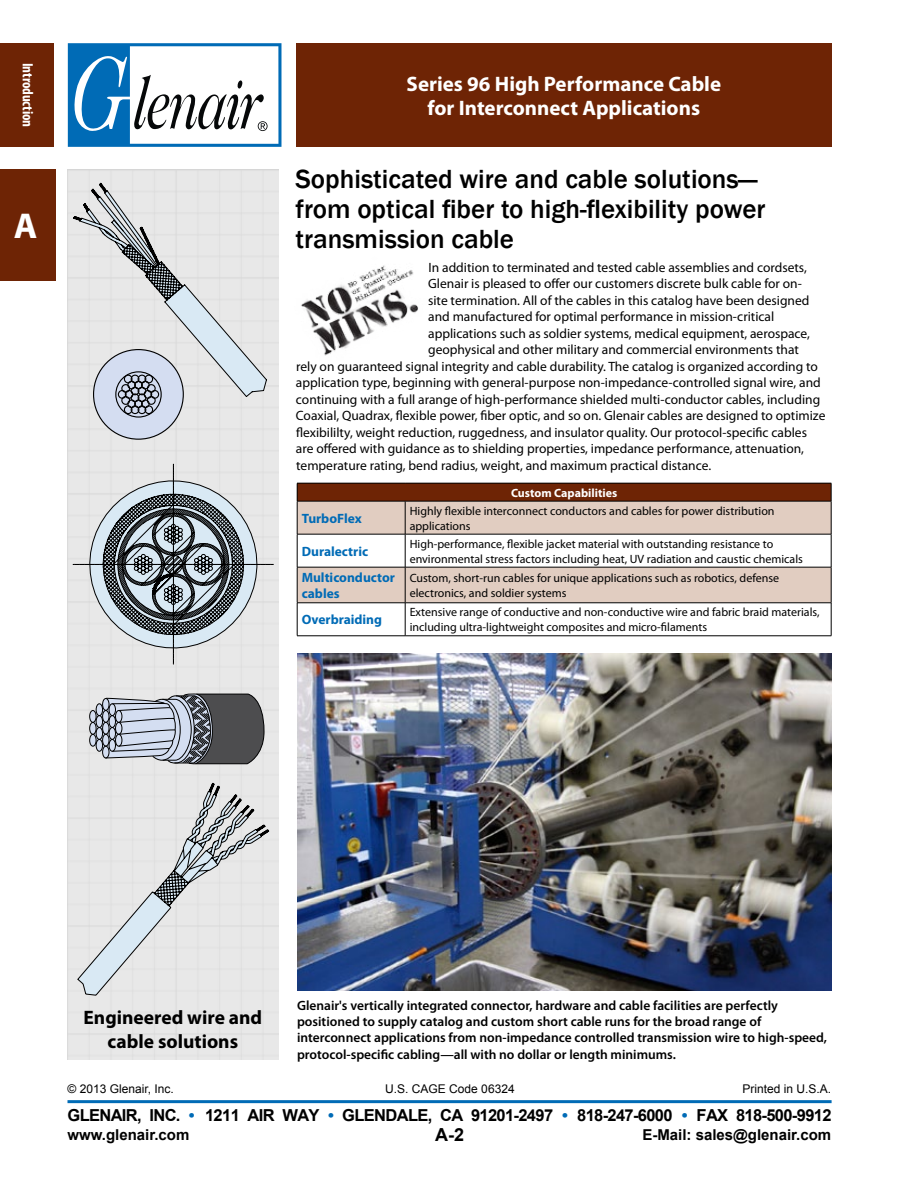
<style>
.page{position:relative;width:918px;height:1188px;background:#fff}
.page>*{position:absolute;margin:0;border:0;box-sizing:border-box;transform-origin:0 0}
.t1{font:700 36px "Myriad Pro";color:#fff}
.t2{font:500 27px/30px "Franklin Gothic";color:#000}
.t3{font:700 21px/24px "Myriad Pro";color:#fff;text-align:center}
.t4{font:700 19.5px/24px "Myriad Pro";color:#000;text-align:center}
.t5{font:700 18px "Arial";color:#000}
.t6{font:700 16.5px "Arial";letter-spacing:-.04em;color:#000}
.t7{font:700 15px "Arial";color:#000}
.t8{font:700 condensed 15px "Myriad Pro";letter-spacing:-.01em;color:#fff}
.t9{font:13.5px "Myriad Pro";color:#000}
.t10{font:600 13.5px/16.5px "Myriad Pro";color:#000}
.t11{font:700 13.5px/16.5px "Myriad Pro";color:#006bb6}
.t12{font:12px/15px "Myriad Pro";color:#000}
.t13{font:12px "Arial";color:#000}
.t14{font:700 12px "Myriad Pro";color:#fff}
.s1{color:#006bb6}
</style>
<div class="page">
<hr style="left:68px;top:1100px;width:764px;height:3px;background:#006bb6">
<div style="left:0;top:43px;width:54px;height:104px;background:#6e2405"></div>
<svg style="left:68px;top:43px;width:213px;height:104px"></svg>
<div style="left:0;top:169px;width:56px;height:111px;background:#6e2405"></div>
<div style="left:68px;top:169px;width:211px;height:891px;background:#e8e8e8"></div>
<div style="left:296px;top:43px;width:536px;height:104px;background:#6e2405"></div>
<img style="left:297px;top:654px;width:535px;height:337px">
<div style="left:297px;top:483px;width:534px;height:18px;background:#6e2405"></div>
<div style="left:298px;top:502px;width:533px;height:32px;background:#e1cdc1"></div>
<svg style="left:298px;top:535px;width:533px;height:101px"></svg>
<hr style="left:297px;top:501px;width:1px;height:33px;background:#000">
<hr style="left:405px;top:501px;width:1px;height:33px;background:#000">
<hr style="left:831px;top:501px;width:1px;height:33px;background:#000">
<hr style="left:297px;top:534px;width:108px;height:1px;background:#000">
<hr style="left:297px;top:534px;width:1px;height:33px;background:#000">
<hr style="left:405px;top:534px;width:426px;height:1px;background:#000">
<hr style="left:405px;top:534px;width:1px;height:33px;background:#000">
<hr style="left:831px;top:534px;width:1px;height:33px;background:#000">
<hr style="left:297px;top:567px;width:108px;height:1px;background:#000">
<hr style="left:297px;top:567px;width:1px;height:36px;background:#000">
<hr style="left:405px;top:567px;width:426px;height:1px;background:#000">
<hr style="left:405px;top:567px;width:1px;height:36px;background:#000">
<hr style="left:831px;top:567px;width:1px;height:36px;background:#000">
<hr style="left:297px;top:603px;width:108px;height:1px;background:#000">
<hr style="left:297px;top:603px;width:1px;height:33px;background:#000">
<hr style="left:405px;top:603px;width:426px;height:1px;background:#000">
<hr style="left:405px;top:603px;width:1px;height:33px;background:#000">
<hr style="left:831px;top:603px;width:1px;height:33px;background:#000">
<hr style="left:297px;top:636px;width:108px;height:1px;background:#000">
<hr style="left:405px;top:636px;width:426px;height:1px;background:#000">
<hr style="left:297px;top:483px;width:108px;height:1px;background:#000">
<svg style="left:297px;top:483px;width:1px;height:18px"></svg>
<hr style="left:405px;top:483px;width:426px;height:1px;background:#000">
<svg style="left:831px;top:483px;width:1px;height:18px"></svg>
<hr style="left:297px;top:501px;width:108px;height:1px;background:#000">
<hr style="left:405px;top:501px;width:426px;height:1px;background:#000">
<svg style="left:72px;top:182px;width:196px;height:216px;background:#d9dbdc"></svg>
<svg style="left:73px;top:464px;width:201px;height:200px;background:#adb3b6"></svg>
<div style="left:94px;top:350px;width:89px;height:89px;background:#d4ddf1;border-radius:50%"></div>
<div style="left:115px;top:371px;width:47px;height:47px;border:1px solid #000;border-radius:50%"></div>
<div style="left:138px;top:387px;width:8px;height:8px;border:1px solid #000;border-radius:50%"></div>
<div style="left:131px;top:387px;width:8px;height:8px;border:1px solid #000;border-radius:50%"></div>
<div style="left:131px;top:393px;width:8px;height:9px;border:1px solid #000;border-radius:50%"></div>
<div style="left:138px;top:393px;width:8px;height:9px;border:1px solid #000;border-radius:50%"></div>
<div style="left:144px;top:390px;width:8px;height:9px;border:1px solid #000;border-radius:50%"></div>
<div style="left:134px;top:381px;width:9px;height:8px;border:1px solid #000;border-radius:50%"></div>
<div style="left:125px;top:390px;width:8px;height:9px;border:1px solid #000;border-radius:50%"></div>
<div style="left:134px;top:399px;width:9px;height:9px;border:1px solid #000;border-radius:50%"></div>
<div style="left:141px;top:381px;width:9px;height:8px;border:1px solid #000;border-radius:50%"></div>
<div style="left:127px;top:381px;width:9px;height:8px;border:1px solid #000;border-radius:50%"></div>
<div style="left:141px;top:399px;width:9px;height:9px;border:1px solid #000;border-radius:50%"></div>
<div style="left:127px;top:399px;width:9px;height:9px;border:1px solid #000;border-radius:50%"></div>
<div style="left:147px;top:384px;width:9px;height:9px;border:1px solid #000;border-radius:50%"></div>
<div style="left:147px;top:396px;width:9px;height:9px;border:1px solid #000;border-radius:50%"></div>
<div style="left:121px;top:396px;width:9px;height:9px;border:1px solid #000;border-radius:50%"></div>
<div style="left:121px;top:384px;width:9px;height:9px;border:1px solid #000;border-radius:50%"></div>
<div style="left:118px;top:390px;width:9px;height:9px;border:1px solid #000;border-radius:50%"></div>
<div style="left:150px;top:390px;width:9px;height:9px;border:1px solid #000;border-radius:50%"></div>
<div style="left:131px;top:375px;width:8px;height:8px;border:1px solid #000;border-radius:50%"></div>
<div style="left:138px;top:375px;width:8px;height:8px;border:1px solid #000;border-radius:50%"></div>
<div style="left:138px;top:405px;width:8px;height:9px;border:1px solid #000;border-radius:50%"></div>
<div style="left:131px;top:405px;width:8px;height:9px;border:1px solid #000;border-radius:50%"></div>
<div style="left:144px;top:375px;width:9px;height:8px;border:1px solid #000;border-radius:50%"></div>
<div style="left:124px;top:375px;width:9px;height:8px;border:1px solid #000;border-radius:50%"></div>
<div style="left:144px;top:405px;width:9px;height:9px;border:1px solid #000;border-radius:50%"></div>
<div style="left:124px;top:405px;width:9px;height:9px;border:1px solid #000;border-radius:50%"></div>
<div style="left:89px;top:710px;width:7px;height:13px;border:1px solid #000;border-radius:50%"></div>
<div style="left:89px;top:722px;width:7px;height:12px;border:1px solid #000;border-radius:50%"></div>
<div style="left:89px;top:734px;width:7px;height:12px;border:1px solid #000;border-radius:50%"></div>
<svg style="left:90px;top:694px;width:174px;height:71px;background:#8a8e97"></svg>
<svg style="left:76px;top:782px;width:194px;height:215px;background:#dadcdd"></svg>
<img style="left:301px;top:265px;width:117px;height:91px">
<p class="t8" style="left:37px;top:63px;width:66px;rotate:90deg">Introduction</p>
<h1 class="t1" style="left:14px;top:203px;width:25px">A</h1>
<h3 class="t3" style="left:407px;top:71px;width:316px">Series 96 High Performance Cable for Interconnect Applications</h3>
<h2 class="t2" style="left:296px;top:164px;width:472px">Sophisticated wire and cable solutions— from optical fiber to high-flexibility power transmission cable</h2>
<p class="t9" style="left:428px;top:259px;width:380px">In addition to terminated and tested cable assemblies and cordsets,</p>
<p class="t9" style="left:428px;top:275px;width:375px">Glenair is pleased to offer our customers discrete bulk cable for on-</p>
<p class="t9" style="left:428px;top:292px;width:383px">site termination. All of the cables in this catalog have been designed</p>
<p class="t9" style="left:428px;top:308px;width:348px">and manufactured for optimal performance in mission-critical</p>
<p class="t9" style="left:428px;top:325px;width:383px">applications such as soldier systems, medical equipment, aerospace,</p>
<p class="t9" style="left:428px;top:341px;width:372px">geophysical and other military and commercial environments that</p>
<p class="t9" style="left:296px;top:358px;width:523px">rely on guaranteed signal integrity and cable durability. The catalog is organized according to</p>
<p class="t9" style="left:296px;top:374px;width:526px">application type, beginning with general-purpose non-impedance-controlled signal wire, and</p>
<p class="t9" style="left:296px;top:391px;width:526px">continuing with a full arange of high-performance shielded multi-conductor cables, including</p>
<p class="t9" style="left:296px;top:407px;width:531px">Coaxial, Quadrax, flexible power, fiber optic, and so on. Glenair cables are designed to optimize</p>
<p class="t9" style="left:296px;top:424px;width:513px">flexibililty, weight reduction, ruggedness, and insulator quality. Our protocol-specific cables</p>
<p class="t9" style="left:296px;top:440px;width:510px">are offered with guidance as to shielding properties, impedance performance, attenuation,</p>
<p class="t9" style="left:296px;top:457px;width:416px">temperature rating, bend radius, weight, and maximum practical distance.</p>
<p class="t14" style="left:511px;top:485px;width:108px">Custom Capabilities</p>
<p class="t11" style="left:302px;top:509px;width:62px">TurboFlex</p>
<p class="t12" style="left:410px;top:503px;width:366px">Highly flexible interconnect conductors and cables for power distribution applications</p>
<p class="t11" style="left:302px;top:542px;width:68px">Duralectric</p>
<p class="t12" style="left:410px;top:536px;width:395px">High-performance, flexible jacket material with outstanding resistance to environmental stress factors including heat, UV radiation and caustic chemicals</p>
<p class="t11" style="left:302px;top:569px;width:95px">Multiconductor cables</p>
<p class="t12" style="left:410px;top:570px;width:371px">Custom, short-run cables for unique applications such as robotics, defense electronics, and soldier systems</p>
<p class="t11" style="left:302px;top:611px;width:82px">Overbraiding</p>
<p class="t12" style="left:410px;top:605px;width:411px">Extensive range of conductive and non-conductive wire and fabric braid materials, including ultra-lightweight composites and micro-filaments</p>
<h3 class="t4" style="left:84px;top:1005px;width:180px">Engineered wire and cable solutions</h3>
<p class="t10" style="left:297px;top:996px;width:532px">Glenair's vertically integrated connector, hardware and cable facilities are perfectly positioned to supply catalog and custom short cable runs for the broad range of interconnect applications from non-impedance controlled transmission wire to high-speed, protocol-specific cabling—all with no dollar or length minimums.</p>
<p class="t13" style="left:68px;top:1081px;width:108px">© 2013 Glenair, Inc.</p>
<p class="t13" style="left:385px;top:1081px;width:131px">U.S. CAGE Code 06324</p>
<p class="t13" style="left:743px;top:1081px;width:90px">Printed in U.S.A.</p>
<p class="t6" style="left:68px;top:1104px;width:766px">GLENAIR, INC. <span class="s1">•</span> 1211 AIR WAY <span class="s1">•</span> GLENDALE, CA 91201-2497 <span class="s1">•</span> 818-247-6000 <span class="s1">•</span> FAX 818-500-9912</p>
<h3 class="t5" style="left:435px;top:1123px;width:30px">A-2</h3>
<p class="t7" style="left:68px;top:1125px;width:123px">www.glenair.com</p>
<p class="t7" style="left:642px;top:1125px;width:190px">E-Mail: sales@glenair.com</p>
</div>
